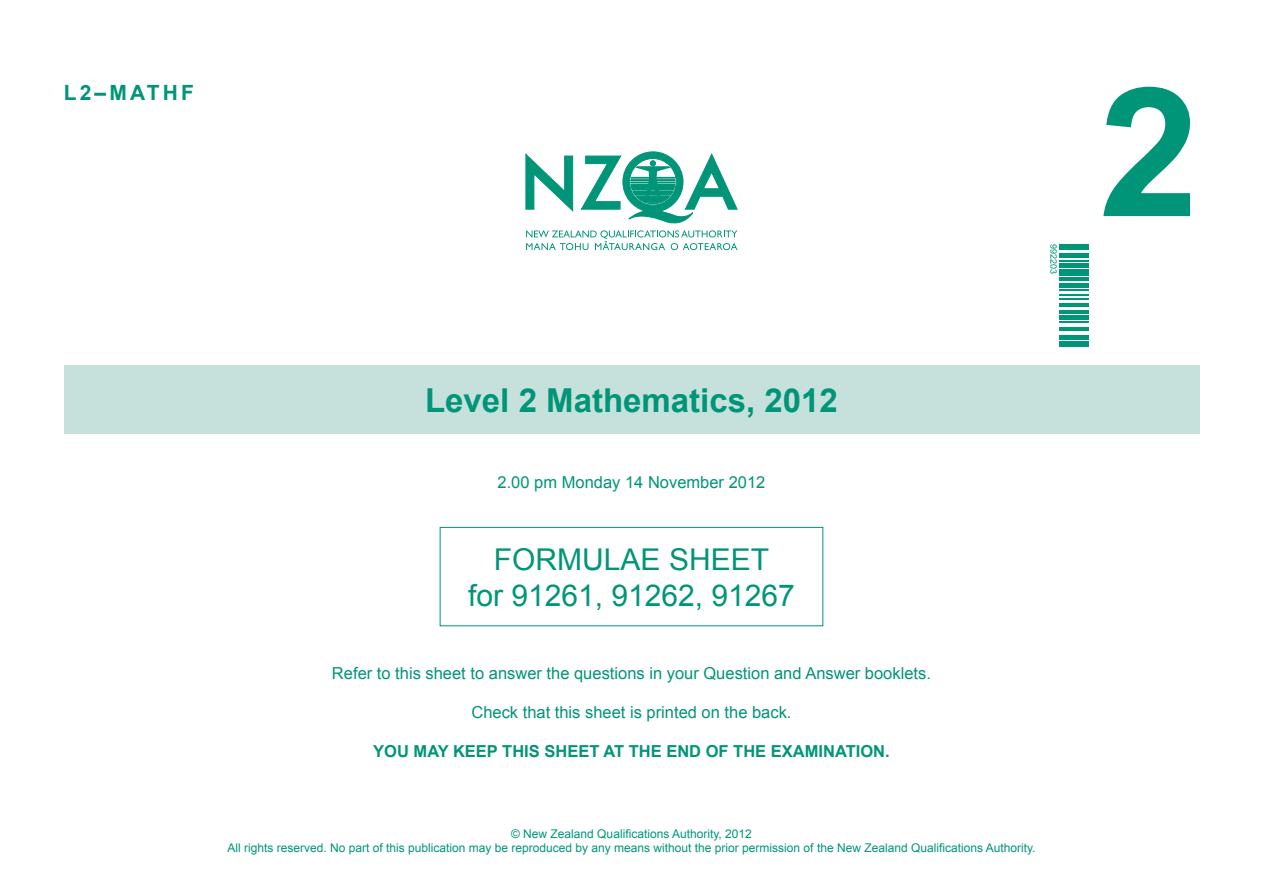
<style>
.page{position:relative;width:1263px;height:893px;background:#fff}
.page>*{position:absolute;margin:0;border:0;box-sizing:border-box;transform-origin:0 0}
.Grey_level_no{font:700 180px "Arial";color:#009578}
.Level___title___year{font:700 33px "Arial";color:#009578}
.Booklet_type__Q___A{font:30px "Arial";color:#009578}
.Booklet_type{font:30px "Arial";color:#009578}
.Achievement_Standard{font:700 21px "Arial";letter-spacing:.15em;color:#009578}
.Instructions__normal{font:16.5px "Arial";color:#009578}
.Instructions__bold_c{font:700 16.5px "Arial";color:#009578}
.Date{font:16.5px "Arial";color:#009578}
.Cover_footer{font:12px "Arial";color:#009578}
.t1{font:9px "Arial";color:#009578}
</style>
<div class="page">
<hr style="left:1059px;top:244px;width:29px;height:3px;background:#009578">
<svg style="left:1059px;top:249px;width:29px;height:1px"></svg>
<div style="left:1059px;top:253px;width:29px;height:5px;background:#009578"></div>
<svg style="left:1059px;top:261px;width:29px;height:1px"></svg>
<hr style="left:1059px;top:264px;width:29px;height:4px;background:#009578">
<div style="left:1059px;top:270px;width:29px;height:6px;background:#009578"></div>
<hr style="left:1059px;top:277px;width:29px;height:3px;background:#009578">
<div style="left:1059px;top:283px;width:29px;height:5px;background:#009578"></div>
<hr style="left:1059px;top:289px;width:29px;height:2px;background:#009578">
<svg style="left:1059px;top:294px;width:29px;height:1px"></svg>
<hr style="left:1059px;top:298px;width:29px;height:2px;background:#009578">
<hr style="left:1059px;top:303px;width:29px;height:3px;background:#009578">
<hr style="left:1059px;top:311px;width:29px;height:3px;background:#009578">
<div style="left:1059px;top:315px;width:29px;height:5px;background:#009578"></div>
<hr style="left:1059px;top:321px;width:29px;height:2px;background:#009578">
<hr style="left:1059px;top:327px;width:29px;height:3px;background:#009578">
<hr style="left:1059px;top:335px;width:29px;height:4px;background:#009578">
<svg style="left:1059px;top:341px;width:29px;height:1px"></svg>
<hr style="left:1059px;top:344px;width:29px;height:3px;background:#009578">
<div style="left:64px;top:366px;width:1135px;height:68px;background:#c6e1db"></div>
<div style="left:440px;top:527px;width:383px;height:99px;border:1px solid #009578"></div>
<svg style="left:525px;top:152px;width:213px;height:98px"></svg>
<p class="Achievement_Standard" style="left:64px;top:79px;width:132px">L2–MATHF</p>
<p class="t1" style="left:1060px;top:244px;width:32px;rotate:90deg">992203</p>
<p class="Level___title___year" style="left:425px;top:378px;width:414px">Level 2 Mathematics, 2012</p>
<p class="Date" style="left:498px;top:472px;width:269px">2.00 pm Monday 14 November 2012</p>
<p class="Booklet_type" style="left:494px;top:539px;width:277px">FORMULAE SHEET</p>
<p class="Booklet_type__Q___A" style="left:468px;top:575px;width:328px">for 91261, 91262, 91267</p>
<p class="Instructions__normal" style="left:332px;top:662px;width:600px">Refer to this sheet to answer the questions in your Question and Answer booklets.</p>
<p class="Instructions__normal" style="left:471px;top:701px;width:322px">Check that this sheet is printed on the back.</p>
<p class="Instructions__bold_c" style="left:373px;top:740px;width:518px">YOU MAY KEEP THIS SHEET AT THE END OF THE EXAMINATION.</p>
<p class="Cover_footer" style="left:511px;top:826px;width:242px">© New Zealand Qualifications Authority, 2012</p>
<p class="Cover_footer" style="left:227px;top:840px;width:810px">All rights reserved. No part of this publication may be reproduced by any means without the prior permission of the New Zealand Qualifications Authority.</p>
<p class="Grey_level_no" style="left:1099px;top:34px;width:102px">2</p>
</div>
